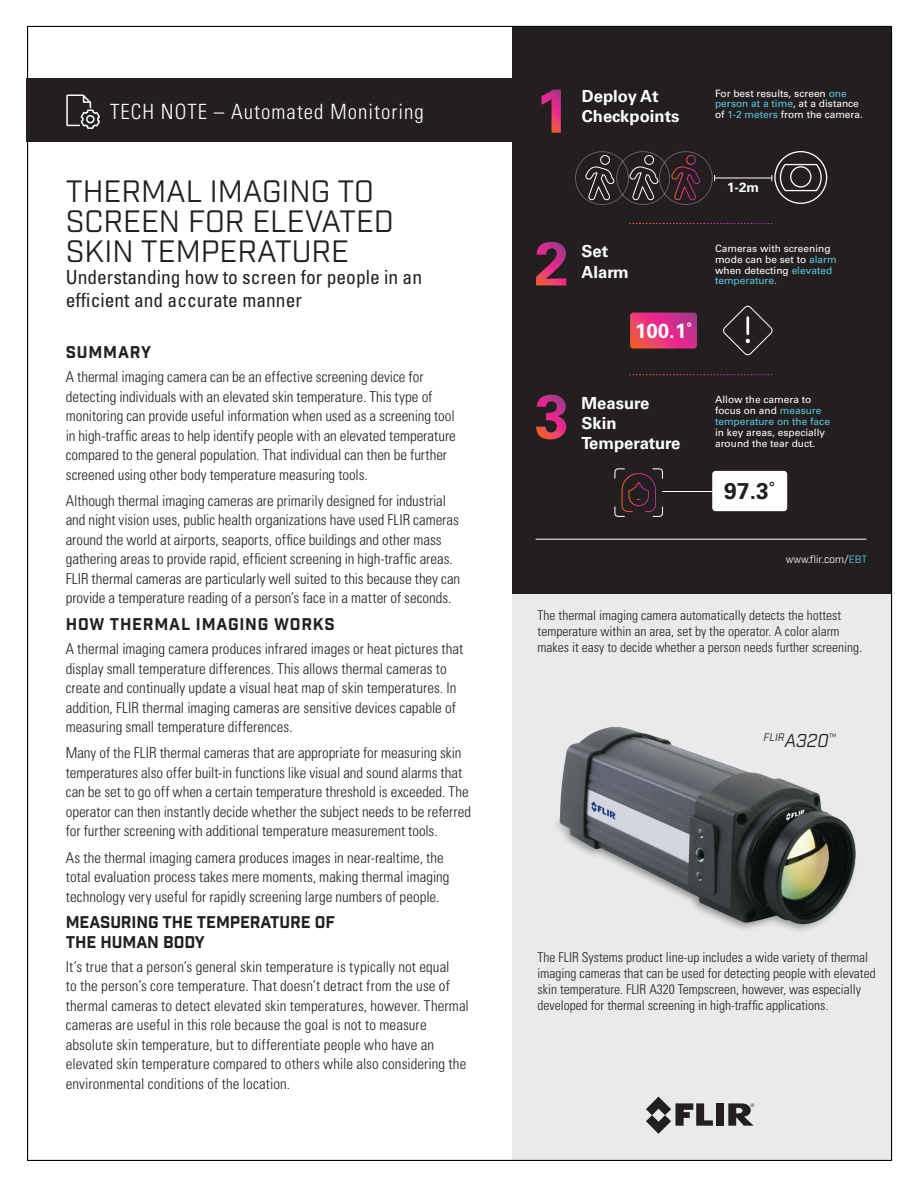
<style>
.page{position:relative;width:918px;height:1188px;background:#fff}
.page>*{position:absolute;margin:0;border:0;box-sizing:border-box;transform-origin:0 0}
.Headline{font:30px/30px "Industry";color:#231f20}
.t1{font:700 22.8px "Univers LT Std";color:#211e1e}
.Application_Note_Hea{font:300 condensed 21px "Univers LT Std";letter-spacing:.05em;color:#fff}
.t2{font:700 20.4px "Univers LT Std";color:#fff}
.Secondary_Header{font:condensed 19.5px/22.5px "Univers LT Std";color:#231f20}
.t3{font:700 16.65px/20.2px "Univers LT Std";color:#fff}
.Subhead{font:700 16.5px/19.8px "Industry";letter-spacing:-.005em;color:#231f20}
.Subhead-2{font:700 16.5px "Industry";letter-spacing:.05em;color:#231f20}
.Body{font:300 condensed 15px/19.5px "Univers LT Std";color:#231f20}
.Picture_Caption{font:300 condensed 13.5px/16.2px "Univers LT Std";color:#231f20}
.t4{font:700 13.35px "Univers LT Std";color:#fff}
.New_Numbered_List{font:italic 10.5px "Industry";color:#231f20}
.t5{font:10.35px "Industry";color:#fff}
.t6{font:10.2px/10.8px "Univers LT Std";color:#fff}
.s1{color:#59c8dc}
.s2{font-size:18px}
.s3{font-style:normal}
</style>
<div class="page">
<div style="left:512px;top:27px;width:379px;height:1134px;background:#e9eaeb"></div>
<div style="left:717px;top:1103px;width:7px;height:23px;background:#231f20"></div>
<svg style="left:646px;top:1097px;width:67px;height:37px"></svg>
<svg style="left:728px;top:1103px;width:26px;height:23px"></svg>
<div style="left:26px;top:78px;width:486px;height:64px;background:#231f20"></div>
<svg style="left:66px;top:94px;width:34px;height:35px"></svg>
<div style="left:512px;top:27px;width:379px;height:566px;background:#231f20"></div>
<hr style="left:536px;top:539px;width:330px;height:1px;background:#fff">
<svg style="left:542px;top:90px;width:19px;height:43px"></svg>
<svg style="left:536px;top:242px;width:30px;height:43px"></svg>
<svg style="left:629px;top:223px;width:144px;height:1px"></svg>
<svg style="left:629px;top:374px;width:144px;height:1px"></svg>
<div style="left:600px;top:155px;width:10px;height:10px;border:1px solid #fff;border-radius:50%"></div>
<svg style="left:585px;top:166px;width:30px;height:35px"></svg>
<div style="left:644px;top:155px;width:10px;height:10px;border:1px solid #fff;border-radius:50%"></div>
<svg style="left:629px;top:166px;width:30px;height:35px"></svg>
<div style="left:686px;top:155px;width:10px;height:10px;border:1px solid #fff;border-radius:50%"></div>
<svg style="left:671px;top:166px;width:29px;height:35px"></svg>
<hr style="left:715px;top:178px;width:57px;height:1px;background:#fff">
<div style="left:774px;top:151px;width:53px;height:53px;border:1px solid #fff;border-radius:50%"></div>
<svg style="left:779px;top:163px;width:43px;height:29px"></svg>
<div style="left:790px;top:166px;width:21px;height:22px;border:1px solid #fff;border-radius:50%"></div>
<div style="left:712px;top:471px;width:75px;height:40px;background:#fff;border-radius:3px"></div>
<hr style="left:662px;top:491px;width:50px;height:1px;background:#fff">
<svg style="left:536px;top:395px;width:30px;height:44px"></svg>
<svg style="left:630px;top:313px;width:67px;height:36px;background:#db367a"></svg>
<svg style="left:723px;top:305px;width:50px;height:51px"></svg>
<div style="left:659px;top:151px;width:54px;height:54px;border:1px solid #fff;border-radius:50%"></div>
<div style="left:616px;top:151px;width:54px;height:54px;border:1px solid #fff;border-radius:50%"></div>
<div style="left:575px;top:151px;width:54px;height:54px;border:1px solid #fff;border-radius:50%"></div>
<svg style="left:614px;top:468px;width:49px;height:49px"></svg>
<img style="left:557px;top:727px;width:299px;height:204px">
<p class="Application_Note_Hea" style="left:110px;top:99px;width:315px">TECH NOTE – Automated Monitoring</p>
<p class="Headline" style="left:66px;top:177px;width:330px">THERMAL IMAGING TO<br>SCREEN FOR ELEVATED<br>SKIN TEMPERATURE</p>
<p class="Secondary_Header" style="left:66px;top:266px;width:358px">Understanding how to screen for people in an efficient and accurate manner</p>
<p class="Subhead-2" style="left:66px;top:342px;width:87px">SUMMARY</p>
<p class="Body" style="left:66px;top:367px;width:392px">A thermal imaging camera can be an effective screening device for detecting individuals with an elevated skin temperature. This type of monitoring can provide useful information when used as a screening tool in high-traffic areas to help identify people with an elevated temperature compared to the general population. That individual can then be further screened using other body temperature measuring tools.</p>
<p class="Body" style="left:66px;top:491px;width:396px">Although thermal imaging cameras are primarily designed for industrial and night vision uses, public health organizations have used FLIR cameras around the world at airports, seaports, office buildings and other mass gathering areas to provide rapid, efficient screening in high-traffic areas.<br>FLIR thermal cameras are particularly well suited to this because they can provide a temperature reading of a person’s face in a matter of seconds.</p>
<p class="Subhead-2" style="left:66px;top:614px;width:270px">HOW THERMAL IMAGING WORKS</p>
<p class="Body" style="left:66px;top:639px;width:399px">A thermal imaging camera produces infrared images or heat pictures that display small temperature differences. This allows thermal cameras to create and continually update a visual heat map of skin temperatures. In addition, FLIR thermal imaging cameras are sensitive devices capable of measuring small temperature differences.</p>
<p class="Body" style="left:66px;top:743px;width:407px">Many of the FLIR thermal cameras that are appropriate for measuring skin temperatures also offer built-in functions like visual and sound alarms that can be set to go off when a certain temperature threshold is exceeded. The operator can then instantly decide whether the subject needs to be referred for further screening with additional temperature measurement tools.</p>
<p class="Body" style="left:66px;top:848px;width:385px">As the thermal imaging camera produces images in near-realtime, the total evaluation process takes mere moments, making thermal imaging technology very useful for rapidly screening large numbers of people.</p>
<p class="Subhead" style="left:66px;top:913px;width:271px">MEASURING THE TEMPERATURE OF<br>THE HUMAN BODY</p>
<p class="Body" style="left:66px;top:957px;width:405px">It’s true that a person’s general skin temperature is typically not equal<br>to the person’s core temperature. That doesn’t detract from the use of thermal cameras to detect elevated skin temperatures, however. Thermal cameras are useful in this role because the goal is not to measure absolute skin temperature, but to differentiate people who have an elevated skin temperature compared to others while also considering the environmental conditions of the location.</p>
<p class="t3" style="left:582px;top:86px;width:99px">Deploy At<br>Checkpoints</p>
<p class="t6" style="left:715px;top:88px;width:149px">For best results, screen <span class="s1">one person at a time</span>, at a distance of <span class="s1">1-2 meters</span> from the camera.</p>
<p class="t3" style="left:581px;top:242px;width:49px">Set<br>Alarm</p>
<p class="t2" style="left:635px;top:319px;width:59px">100.1˚</p>
<p class="t3" style="left:581px;top:393px;width:101px">Measure<br>Skin<br>Temperature</p>
<p class="t4" style="left:727px;top:180px;width:33px">1-2m</p>
<p class="t6" style="left:715px;top:243px;width:123px">Cameras with screening mode can be set to <span class="s1">alarm </span>when detecting <span class="s1">elevated temperature.</span></p>
<p class="t6" style="left:715px;top:394px;width:116px">Allow the camera to focus on and <span class="s1">measure temperature on the face </span>in key areas, especially around the tear duct.</p>
<p class="t1" style="left:724px;top:478px;width:53px">97.3˚</p>
<p class="t5" style="left:786px;top:553px;width:83px">www.flir.com/<span class="s1">EBT</span></p>
<p class="Picture_Caption" style="left:538px;top:607px;width:326px">The thermal imaging camera automatically detects the hottest temperature within an area, set by the operator. A color alarm makes it easy to decide whether a person needs further screening.</p>
<p class="New_Numbered_List" style="left:764px;top:731px;width:75px">FLIR<span class="s2">A320</span><span class="s3">™</span></p>
<p class="Picture_Caption" style="left:538px;top:949px;width:340px">The FLIR Systems product line-up includes a wide variety of thermal imaging cameras that can be used for detecting people with elevated skin temperature. FLIR A320 Tempscreen, however, was especially developed for thermal screening in high-traffic applications.</p>
</div>
